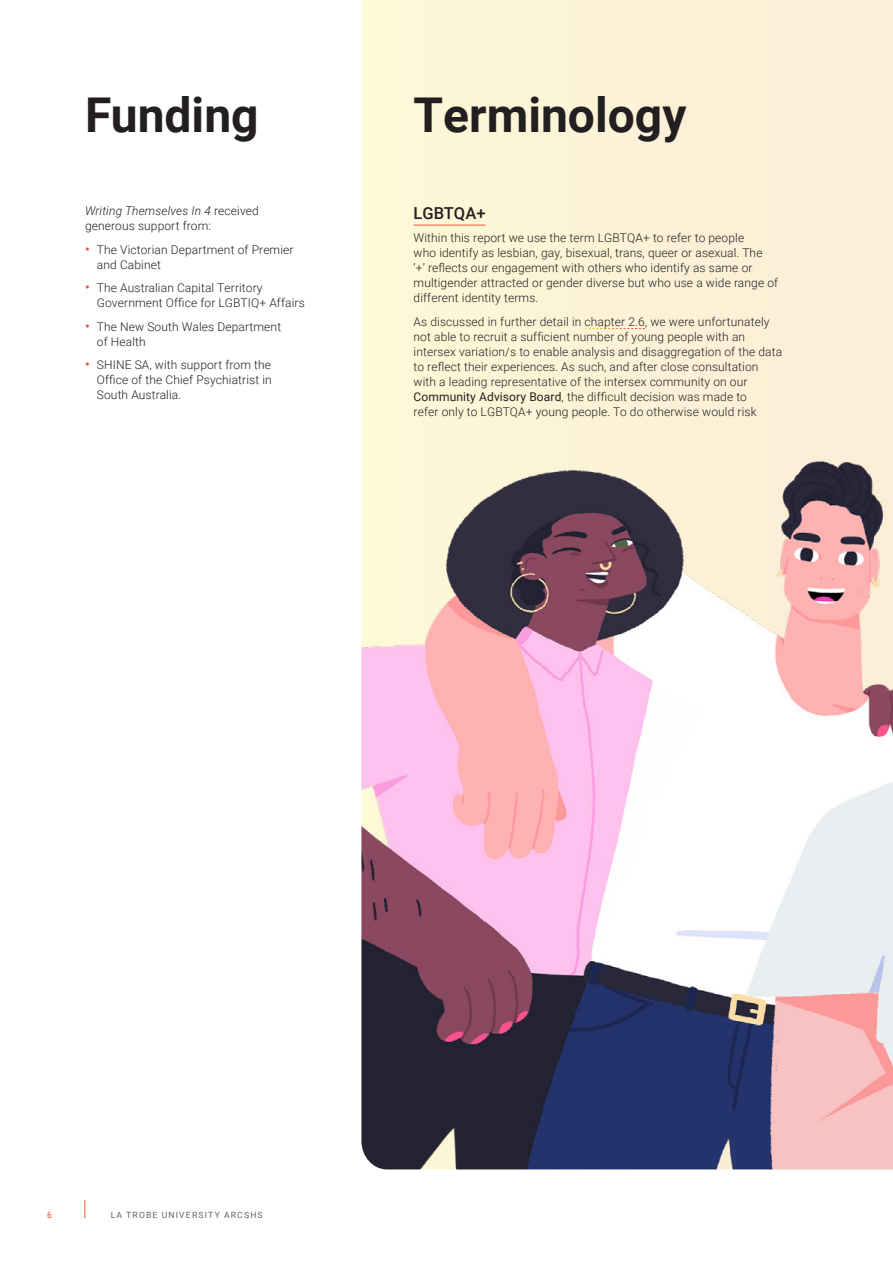
<style>
.page{position:relative;width:893px;height:1263px;background:#fff}
.page>*{position:absolute;margin:0;border:0;box-sizing:border-box;transform-origin:0 0}
.t1{font:700 48px "Roboto";color:#231f20}
.H2_subhead{font:500 16.5px "Roboto";color:#231f20}
.Body{font:300 12px/15px "Roboto";letter-spacing:.01em;color:#231f20}
.t2{font:8.7px "Roboto";letter-spacing:.135em;color:#5f636a}
.t3{font:8.7px "Roboto";color:#f05137}
.s1{font-style:italic}
.s2{font-weight:500;font-size:13.5px;color:#f05137}
.s3{font-weight:400}
</style>
<div class="page">
<svg style="left:85px;top:1200px;width:1px;height:18px"></svg>
<img style="left:361px;top:0;width:532px;height:1169px">
<hr style="left:414px;top:225px;width:71px;height:1px;background:#f05137">
<svg style="left:585px;top:328px;width:60px;height:1px"></svg>
<h1 class="t1" style="left:85px;top:81px;width:175px">Funding</h1>
<p class="Body" style="left:85px;top:203px;width:175px"><span class="s1">Writing Themselves In 4</span> received generous support from:</p>
<p class="Body" style="left:97px;top:241px;width:198px;text-indent:-12px"><span class="s2">•</span> The Victorian Department of Premier and Cabinet</p>
<p class="Body" style="left:97px;top:280px;width:209px;text-indent:-12px"><span class="s2">•</span> The Australian Capital Territory<br>Government Office for LGBTIQ+ Affairs</p>
<p class="Body" style="left:97px;top:318px;width:186px;text-indent:-12px"><span class="s2">•</span> The New South Wales Department of Health</p>
<p class="Body" style="left:97px;top:357px;width:176px;text-align:justify;text-indent:-12px"><span class="s2">•</span> SHINE SA, with support from the Office of the Chief Psychiatrist in South Australia.</p>
<h1 class="t1" style="left:414px;top:81px;width:274px">Terminology</h1>
<h2 class="H2_subhead" style="left:414px;top:201px;width:73px">LGBTQA+</h2>
<p class="Body" style="left:414px;top:230px;width:366px">Within this report we use the term LGBTQA+ to refer to people<br>who identify as lesbian, gay, bisexual, trans, queer or asexual. The<br>‘+’ reflects our engagement with others who identify as same or multigender attracted or gender diverse but who use a wide range of different identity terms.</p>
<p class="Body" style="left:414px;top:313px;width:370px">As discussed in further detail in chapter 2.6, we were unfortunately not able to recruit a sufficient number of young people with an intersex variation/s to enable analysis and disaggregation of the data to reflect their experiences. As such, and after close consultation with a leading representative of the intersex community on our <span class="s3">Community Advisory Board</span>, the difficult decision was made to<br>refer only to LGBTQA+ young people. To do otherwise would risk</p>
<p class="t3" style="left:47px;top:1209px;width:6px">6</p>
<p class="t2" style="left:111px;top:1209px;width:154px">LA TROBE UNIVERSITY ARCSHS</p>
</div>
